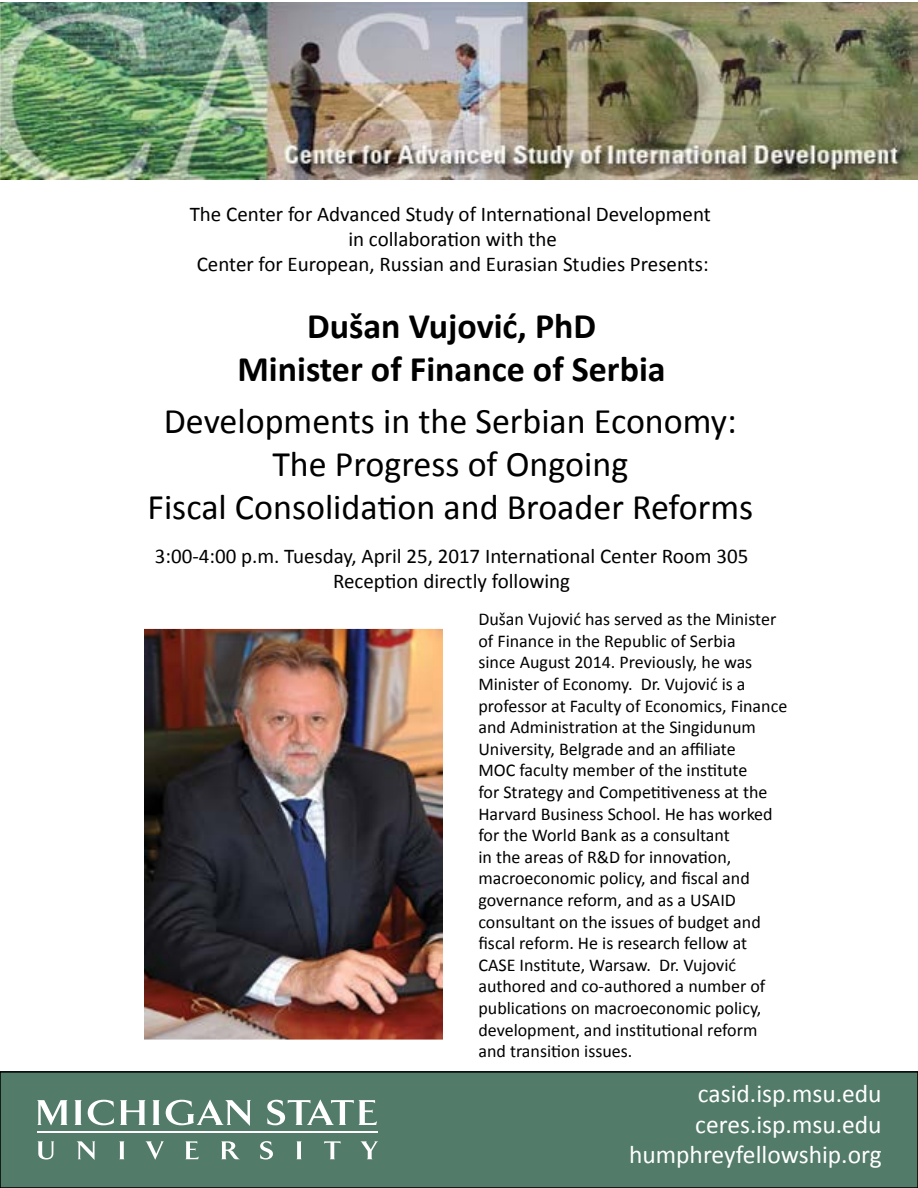
<style>
.page{position:relative;width:918px;height:1188px;background:#fff}
.page>*{position:absolute;margin:0;border:0;box-sizing:border-box;transform-origin:0 0}
.t1{font:36px/43.2px "Calibri";color:#000;text-align:center}
.t2{font:700 36px/43.2px "Calibri";color:#000;text-align:center}
.t3{font:25.5px/30.6px "Calibri";color:#fff;text-align:right}
.t4{font:21px/25.2px "Calibri";color:#000;text-align:center}
.t5{font:18px/21.6px "Calibri";color:#000}
</style>
<div class="page">
<img style="left:0;top:2px;width:918px;height:177px">
<img style="left:144px;top:630px;width:298px;height:408px">
<div style="left:0;top:1072px;width:918px;height:116px;background:#527b69"></div>
<svg style="left:37px;top:1141px;width:17px;height:19px"></svg>
<svg style="left:77px;top:1141px;width:18px;height:19px"></svg>
<svg style="left:119px;top:1141px;width:6px;height:18px"></svg>
<svg style="left:145px;top:1141px;width:19px;height:19px"></svg>
<svg style="left:185px;top:1141px;width:14px;height:18px"></svg>
<svg style="left:221px;top:1141px;width:18px;height:18px"></svg>
<svg style="left:260px;top:1141px;width:13px;height:19px"></svg>
<svg style="left:296px;top:1141px;width:6px;height:18px"></svg>
<svg style="left:324px;top:1141px;width:17px;height:18px"></svg>
<svg style="left:360px;top:1141px;width:18px;height:18px"></svg>
<svg style="left:37px;top:1100px;width:31px;height:25px"></svg>
<svg style="left:74px;top:1100px;width:8px;height:25px"></svg>
<svg style="left:88px;top:1100px;width:26px;height:25px"></svg>
<svg style="left:120px;top:1100px;width:26px;height:25px"></svg>
<svg style="left:152px;top:1100px;width:8px;height:25px"></svg>
<svg style="left:166px;top:1099px;width:85px;height:27px"></svg>
<svg style="left:267px;top:1099px;width:110px;height:26px"></svg>
<hr style="left:37px;top:1131px;width:341px;height:2px;background:#fff">
<div style="left:0;top:1071px;width:918px;height:117px;border:2px solid #000"></div>
<p class="t4" style="left:190px;top:201px;width:523px">The Center for Advanced Study of International Development in collaboration with the<br>Center for European, Russian and Eurasian Studies Presents:</p>
<h1 class="t2" style="left:237px;top:304px;width:430px">Dušan Vujović, PhD<br>Minister of Finance of Serbia</h1>
<h1 class="t1" style="left:148px;top:400px;width:607px">Developments in the Serbian Economy:<br>The Progress of Ongoing<br>Fiscal Consolidation and Broader Reforms</h1>
<p class="t4" style="left:155px;top:543px;width:595px">3:00-4:00 p.m. Tuesday, April 25, 2017 International Center Room 305<br>Reception directly following</p>
<p class="t5" style="left:478px;top:609px;width:310px">Dušan Vujović has served as the Minister of Finance in the Republic of Serbia<br>since August 2014. Previously, he was Minister of Economy. Dr. Vujović is a professor at Faculty of Economics, Finance and Administration at the Singidunum University, Belgrade and an affiliate<br>MOC faculty member of the institute<br>for Strategy and Competitiveness at the Harvard Business School. He has worked for the World Bank as a consultant<br>in the areas of R&amp;D for innovation, macroeconomic policy, and fiscal and governance reform, and as a USAID consultant on the issues of budget and fiscal reform. He is research fellow at CASE Institute, Warsaw. Dr. Vujović authored and co-authored a number of publications on macroeconomic policy, development, and institutional reform and transition issues.</p>
<h2 class="t3" style="left:629px;top:1079px;width:254px">casid.isp.msu.edu ceres.isp.msu.edu humphreyfellowship.org</h2>
</div>
